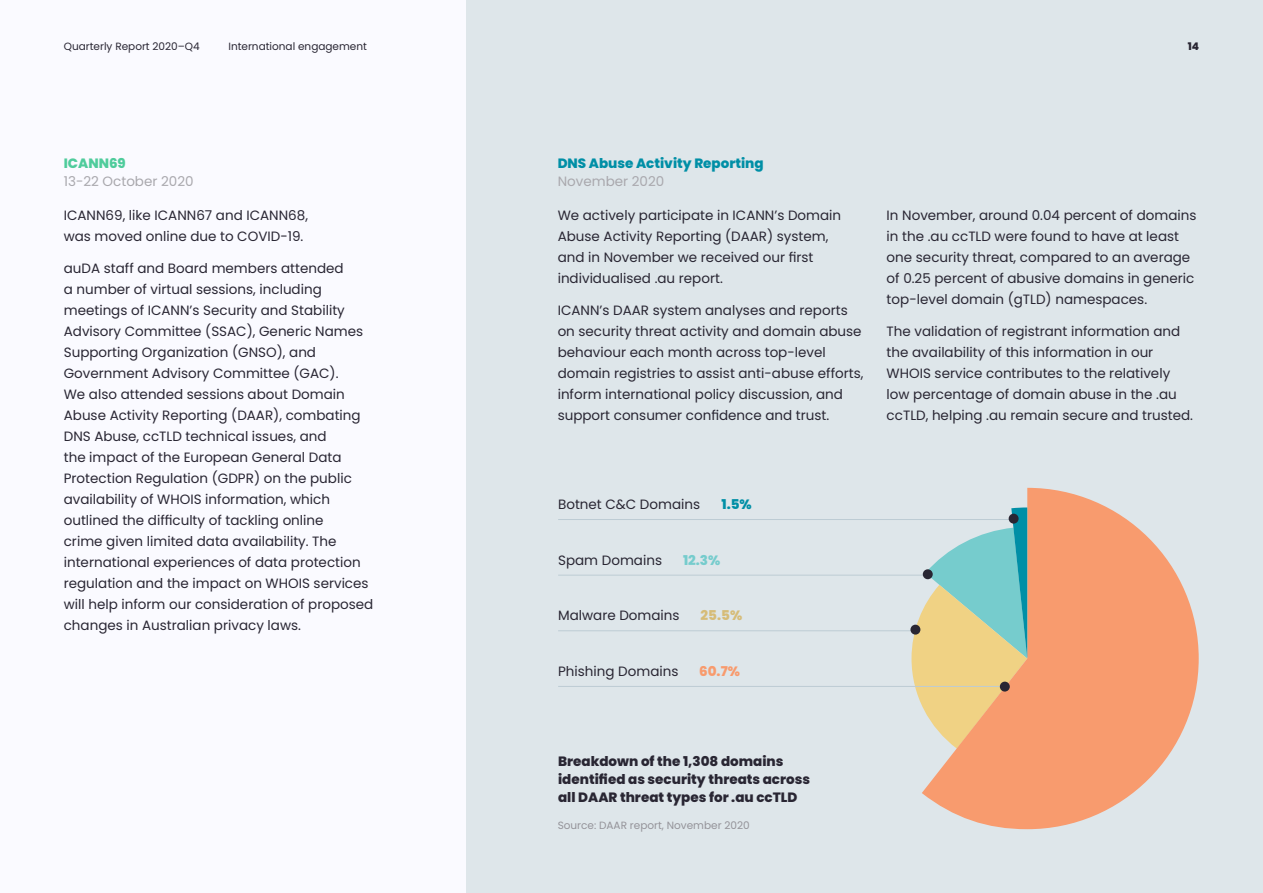
<style>
.page{position:relative;width:1263px;height:893px;background:#fafaff}
.page>*{position:absolute;margin:0;border:0;box-sizing:border-box;transform-origin:0 0}
.t1{font:13.5px/21px "Poppins";color:#292633}
.t2{font:800 13.5px/18px "Poppins";color:#292633}
.t3{font:800 13.5px "Poppins";color:#008fa6}
.t4{font:13.5px "Poppins";color:#a9a8ad}
.t5{font:800 13.5px "Poppins";color:#4fcc9c}
.t6{font:800 13.5px "Poppins";color:#76cccd}
.t7{font:800 13.5px "Poppins";color:#d6bc78}
.t8{font:800 13.5px "Poppins";color:#f89b6e}
.t9{font:10.5px "Poppins";color:#292633}
.t10{font:10.5px "Poppins";color:#949399}
.t11{font:800 10.5px "Poppins";color:#292633}
</style>
<div class="page">
<div style="left:467px;top:0;width:796px;height:893px;background:#dee6ea"></div>
<svg style="left:922px;top:488px;width:277px;height:341px;fill:#f89b6e"></svg>
<svg style="left:911px;top:507px;width:116px;height:242px"></svg>
<hr style="left:558px;top:519px;width:459px;height:1px;background:#bdccd4">
<hr style="left:558px;top:575px;width:372px;height:1px;background:#bdccd4">
<div style="left:923px;top:569px;width:10px;height:10px;background:#292633;border-radius:50%"></div>
<hr style="left:558px;top:630px;width:359px;height:1px;background:#bdccd4">
<div style="left:910px;top:625px;width:10px;height:10px;background:#292633;border-radius:50%"></div>
<hr style="left:558px;top:686px;width:442px;height:1px;background:#bdccd4">
<div style="left:1009px;top:514px;width:9px;height:10px;background:#292633;border-radius:50%"></div>
<div style="left:1000px;top:682px;width:10px;height:10px;background:#292633;border-radius:50%"></div>
<p class="t9" style="left:64px;top:40px;width:138px">Quarterly Report 2020–Q4</p>
<p class="t9" style="left:228px;top:40px;width:140px">International engagement</p>
<p class="t11" style="left:1188px;top:40px;width:13px">14</p>
<p class="t5" style="left:64px;top:155px;width:63px">ICANN69</p>
<p class="t4" style="left:64px;top:173px;width:131px">13-22 October 2020</p>
<p class="t1" style="left:64px;top:205px;width:246px">ICANN69, like ICANN67 and ICANN68, was moved online due to COVID-19.</p>
<p class="t1" style="left:64px;top:258px;width:311px">auDA staff and Board members attended<br>a number of virtual sessions, including meetings of ICANN’s Security and Stability Advisory Committee (SSAC), Generic Names Supporting Organization (GNSO), and Government Advisory Committee (GAC).<br>We also attended sessions about Domain Abuse Activity Reporting (DAAR), combating DNS Abuse, ccTLD technical issues, and<br>the impact of the European General Data Protection Regulation (GDPR) on the public availability of WHOIS information, which outlined the difficulty of tackling online<br>crime given limited data availability. The international experiences of data protection regulation and the impact on WHOIS services will help inform our consideration of proposed changes in Australian privacy laws.</p>
<p class="t3" style="left:558px;top:155px;width:207px">DNS Abuse Activity Reporting</p>
<p class="t4" style="left:558px;top:173px;width:108px">November 2020</p>
<p class="t1" style="left:558px;top:205px;width:285px">We actively participate in ICANN’s Domain Abuse Activity Reporting (DAAR) system, and in November we received our first individualised .au report.</p>
<p class="t1" style="left:558px;top:300px;width:307px">ICANN’s DAAR system analyses and reports on security threat activity and domain abuse behaviour each month across top-level domain registries to assist anti-abuse efforts, inform international policy discussion, and support consumer confidence and trust.</p>
<p class="t1" style="left:887px;top:205px;width:311px">In November, around 0.04 percent of domains in the .au ccTLD were found to have at least one security threat, compared to an average of 0.25 percent of abusive domains in generic top-level domain (gTLD) namespaces.</p>
<p class="t1" style="left:887px;top:321px;width:308px">The validation of registrant information and the availability of this information in our WHOIS service contributes to the relatively low percentage of domain abuse in the .au ccTLD, helping .au remain secure and trusted.</p>
<p class="t1" style="left:558px;top:494px;width:144px">Botnet C&amp;C Domains</p>
<p class="t3" style="left:721px;top:496px;width:32px">1.5%</p>
<p class="t1" style="left:558px;top:549px;width:105px">Spam Domains</p>
<p class="t6" style="left:683px;top:552px;width:39px">12.3%</p>
<p class="t1" style="left:558px;top:605px;width:123px">Malware Domains</p>
<p class="t7" style="left:701px;top:608px;width:43px">25.5%</p>
<p class="t1" style="left:558px;top:661px;width:122px">Phishing Domains</p>
<p class="t8" style="left:699px;top:663px;width:42px">60.7%</p>
<p class="t2" style="left:558px;top:753px;width:253px">Breakdown of the 1,308 domains identified as security threats across all DAAR threat types for .au ccTLD</p>
<p class="t10" style="left:558px;top:819px;width:193px">Source: DAAR report, November 2020</p>
</div>
